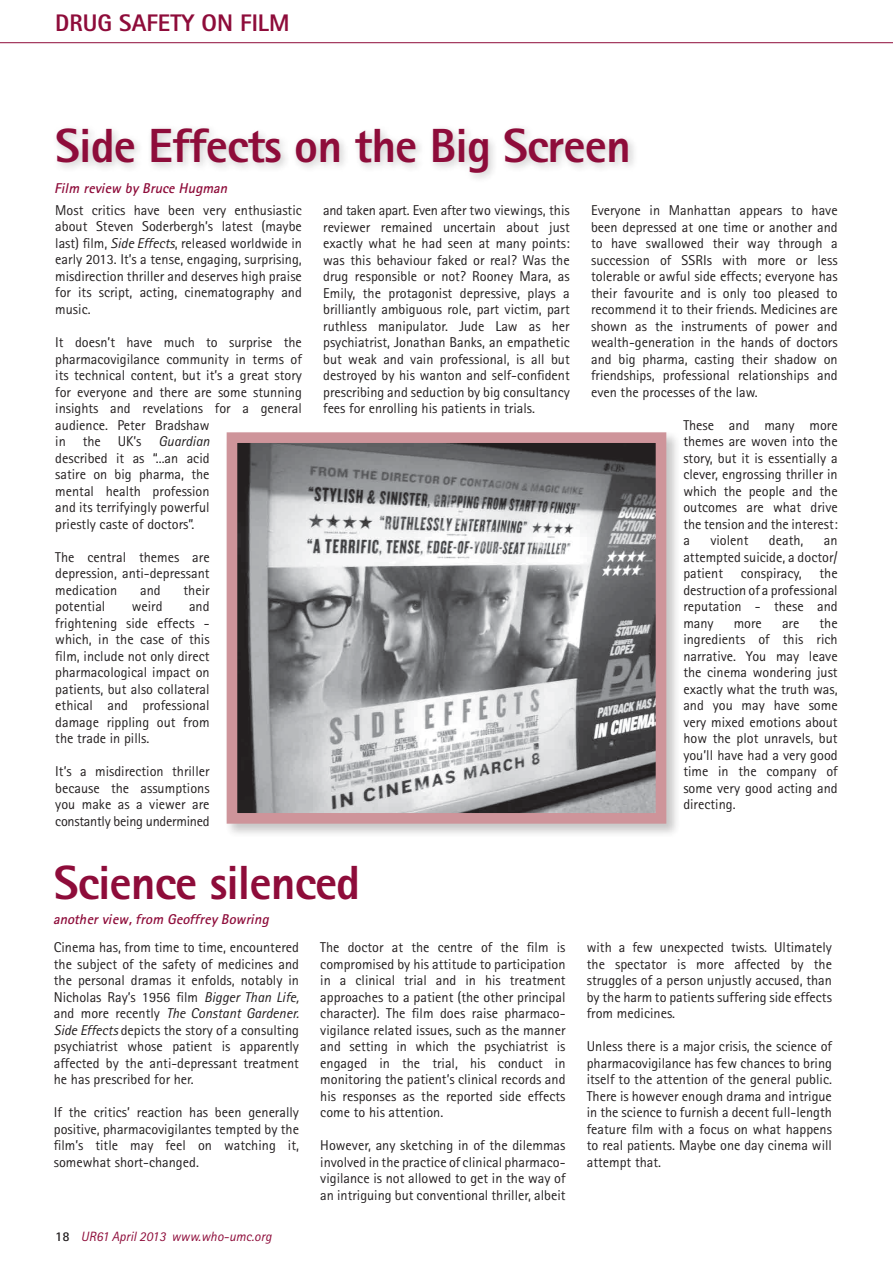
<style>
.page{position:relative;width:893px;height:1263px;background:#fff}
.page>*{position:absolute;margin:0;border:0;box-sizing:border-box;transform-origin:0 0}
.t1{font:800 48px "Rotis Sans Serif";letter-spacing:-.02em;color:#8e0c3a}
.t2{font:800 24px "Rotis Sans Serif";color:#8e0c3a}
.t3{font:14.25px/16.5px "Rotis Sans Serif";color:#231f20;text-align:justify}
.t4{font:italic 700 14.25px "Rotis Sans Serif";color:#8e0c3a}
.t5{font:italic 13.5px "Rotis Sans Serif";color:#8e0c3a}
.s1{font-style:italic}
.s2{font-weight:700;font-style:normal;color:#231f20}
</style>
<div class="page">
<div style="left:52px;top:123px;width:587px;height:61px;background:#231f20;opacity:.25"></div>
<hr style="left:0;top:42px;width:893px;height:1px;background:#8e0c3a">
<div style="left:224px;top:430px;width:457px;height:408px;background:#231f20;opacity:.25"></div>
<img style="left:239px;top:444px;width:415px;height:368px">
<div style="left:227px;top:432px;width:439px;height:392px;border:11px solid #ce949a"></div>
<h2 class="t2" style="left:55px;top:7px;width:236px">DRUG SAFETY ON FILM</h2>
<h1 class="t1" style="left:55px;top:115px;width:577px">Side Effects on the Big Screen</h1>
<p class="t4" style="left:55px;top:179px;width:174px">Film review by Bruce Hugman</p>
<p class="t3" style="left:55px;top:202px;width:248px">Most critics have been very enthusiastic about Steven Soderbergh’s latest (maybe last) film, <span class="s1">Side Effects</span>, released worldwide in early 2013. It’s a tense, engaging, surprising, misdirection thriller and deserves high praise for its script, acting, cinematography and music.</p>
<p class="t3" style="left:55px;top:334px;width:248px;text-align:left">It doesn’t have much to surprise the pharmacovigilance community in terms of its technical content, but it’s a great story for everyone and there are some stunning insights and revelations for a general audience. Peter Bradshaw<br>in the UK’s <span class="s1">Guardian<br></span>described it as “...an acid<br>satire on big pharma, the<br>mental health profession<br>and its terrifyingly powerful<br>priestly caste of doctors”.</p>
<p class="t3" style="left:55px;top:548px;width:156px">The central themes are depression, anti-depressant medication</p>
<p class="t3" style="left:140px;top:581px;width:22px">and</p>
<p class="t3" style="left:184px;top:581px;width:28px">their</p>
<p class="t3" style="left:55px;top:598px;width:156px;text-indent:134px">and frightening side effects - which, in the case of this film, include not only direct pharmacological impact on patients, but also collateral ethical and professional damage rippling out from the trade in pills.</p>
<p class="t3" style="left:55px;top:763px;width:156px">It’s a misdirection thriller because the assumptions you make as a viewer are constantly being undermined</p>
<p class="t3" style="left:55px;top:598px;width:52px">potential</p>
<p class="t3" style="left:132px;top:598px;width:32px">weird</p>
<p class="t3" style="left:323px;top:202px;width:248px">and taken apart. Even after two viewings, this reviewer remained uncertain about just exactly what he had seen at many points: was this behaviour faked or real? Was the drug responsible or not? Rooney Mara, as Emily, the protagonist depressive, plays a brilliantly ambiguous role, part victim, part ruthless manipulator. Jude Law as her psychiatrist, Jonathan Banks, an empathetic but weak and vain professional, is all but destroyed by his wanton and self-confident prescribing and seduction by big consultancy fees for enrolling his patients in trials.</p>
<p class="t3" style="left:591px;top:202px;width:248px">Everyone in Manhattan appears to have been depressed at one time or another and to have swallowed their way through a succession of SSRIs with more or less tolerable or awful side effects; everyone has their favourite and is only too pleased to recommend it to their friends. Medicines are shown as the instruments of power and wealth-generation in the hands of doctors and big pharma, casting their shadow on friendships, professional relationships and even the processes of the law.</p>
<p class="t3" style="left:683px;top:416px;width:156px">These and many more themes are woven into the story, but it is essentially a clever, engrossing thriller in which the people and the outcomes are what drive the tension and the interest: a</p>
<p class="t3" style="left:710px;top:532px;width:39px">violent</p>
<p class="t3" style="left:769px;top:532px;width:36px">death,</p>
<p class="t3" style="left:683px;top:532px;width:156px;text-indent:141px">an attempted suicide, a doctor/ patient conspiracy, the destruction of a professional reputation - these and many</p>
<p class="t3" style="left:683px;top:614px;width:156px;text-indent:136px">the ingredients of this rich narrative. You may leave the cinema wondering just exactly what the truth was, and you may have some very mixed emotions about how the plot unravels, but you’ll have had a very good time in the company of some very good acting and directing.</p>
<p class="t3" style="left:734px;top:614px;width:30px">more</p>
<p class="t3" style="left:782px;top:614px;width:19px">are</p>
<h1 class="t1" style="left:54px;top:852px;width:308px">Science silenced</h1>
<p class="t4" style="left:54px;top:910px;width:217px">another view, from Geoffrey Bowring</p>
<p class="t3" style="left:54px;top:939px;width:247px">Cinema has, from time to time, encountered the subject of the safety of medicines and the personal dramas it enfolds, notably in Nicholas Ray’s 1956 film <span class="s1">Bigger Than Life, </span>and more recently <span class="s1">The Constant Gardener.<br>Side Effects</span> depicts the story of a consulting psychiatrist whose patient is apparently affected by the anti-depressant treatment he has prescribed for her.</p>
<p class="t3" style="left:54px;top:1104px;width:247px">If the critics’ reaction has been generally positive, pharmacovigilantes tempted by the film’s title may feel on watching it, somewhat short-changed.</p>
<p class="t5" style="left:55px;top:1228px;width:218px"><span class="s2">18</span> UR61 April 2013 www.who-umc.org</p>
<p class="t3" style="left:320px;top:939px;width:247px">The doctor at the centre of the film is compromised by his attitude to participation in a clinical trial and in his treatment approaches to a patient (the other principal character). The film does raise pharmaco&shy;vigilance related issues, such as the manner and setting in which the psychiatrist is engaged in the trial, his conduct in monitoring the patient’s clinical records and his responses as the reported side effects come to his attention.</p>
<p class="t3" style="left:320px;top:1137px;width:247px">However, any sketching in of the dilemmas involved in the practice of clinical pharmaco&shy;vigilance is not allowed to get in the way of an intriguing but conventional thriller, albeit</p>
<p class="t3" style="left:587px;top:939px;width:247px">with a few unexpected twists. Ultimately the spectator is more affected by the struggles of a person unjustly accused, than by the harm to patients suffering side effects from medicines.</p>
<p class="t3" style="left:587px;top:1038px;width:247px">Unless there is a major crisis, the science of pharmacovigilance has few chances to bring itself to the attention of the general public.<br>There is however enough drama and intrigue in the science to furnish a decent full-length feature film with a focus on what happens to real patients. Maybe one day cinema will attempt that.</p>
</div>
